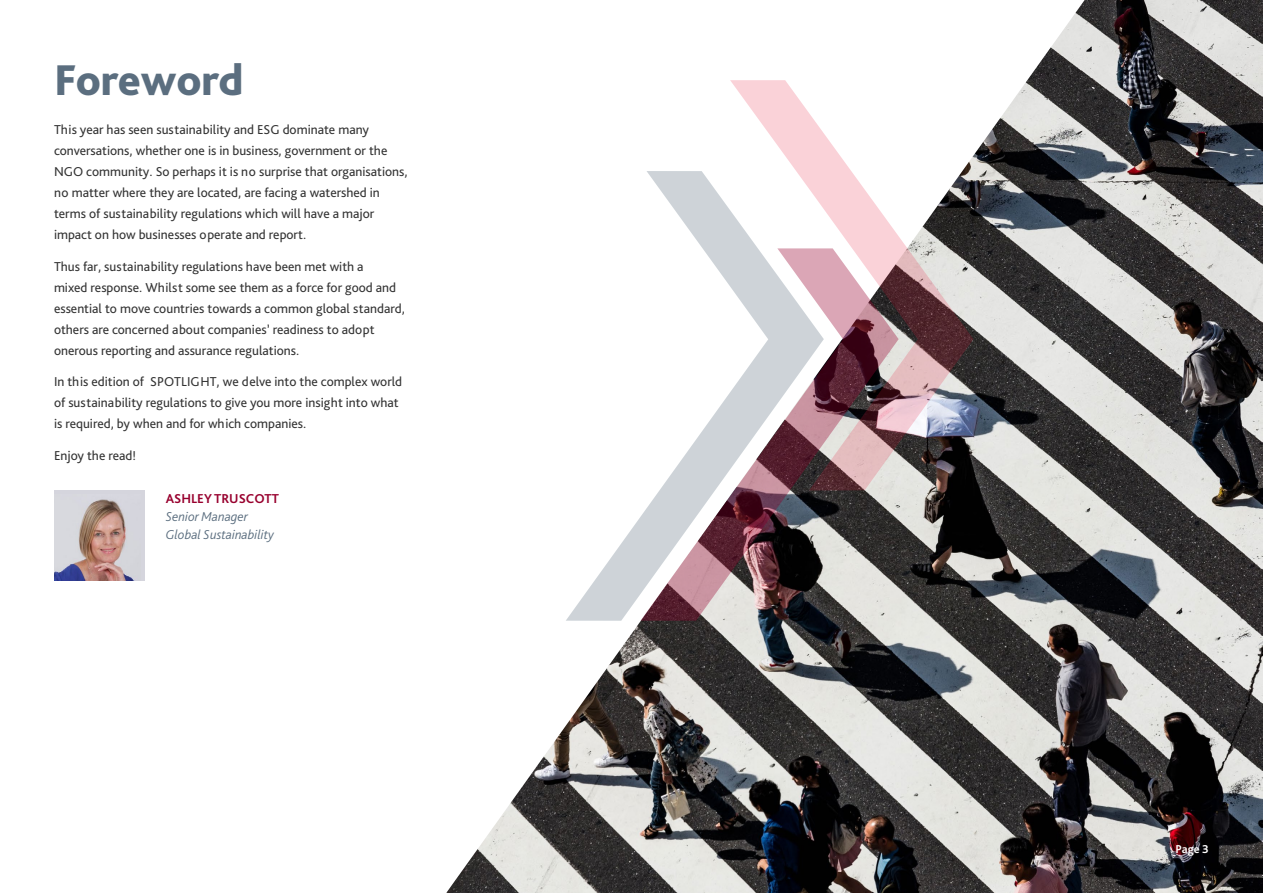
<style>
.page{position:relative;width:1263px;height:893px;background:#fff}
.page>*{position:absolute;margin:0;border:0;box-sizing:border-box;transform-origin:0 0}
.t1{font:800 45px "Bliss 2";color:#5b6e7f}
.t2{font:13.5px/21px "Bliss Pro";color:#333}
.t3{font:italic 300 13.5px/18px "Bliss 2";color:#5b6e7f}
.t4{font:700 13.5px "Bliss 2";color:#98002e}
.t5{font:700 12px "Bliss 2";color:#fff}
</style>
<div class="page">
<img style="left:446px;top:0;width:817px;height:893px">
<svg style="left:730px;top:80px;width:243px;height:410px"></svg>
<svg style="left:566px;top:171px;width:258px;height:450px"></svg>
<svg style="left:640px;top:248px;width:259px;height:373px"></svg>
<div style="left:54px;top:490px;width:90px;height:91px;background:#d5d5dd"></div>
<img style="left:54px;top:499px;width:81px;height:82px">
<h1 class="t1" style="left:54px;top:52px;width:191px">Foreword</h1>
<p class="t2" style="left:54px;top:119px;width:355px">This year has seen sustainability and ESG dominate many conversations, whether one is in business, government or the NGO community. So perhaps it is no surprise that organisations, no matter where they are located, are facing a watershed in terms of sustainability regulations which will have a major impact on how businesses operate and report.</p>
<p class="t2" style="left:54px;top:255px;width:352px">Thus far, sustainability regulations have been met with a<br>mixed response. Whilst some see them as a force for good and essential to move countries towards a common global standard, others are concerned about companies’ readiness to adopt onerous reporting and assurance regulations.</p>
<p class="t2" style="left:54px;top:371px;width:350px">In this edition of SPOTLIGHT, we delve into the complex world of sustainability regulations to give you more insight into what is required, by when and for which companies.</p>
<p class="t2" style="left:54px;top:444px;width:84px">Enjoy the read!</p>
<p class="t4" style="left:166px;top:490px;width:115px">ASHLEY TRUSCOTT</p>
<p class="t3" style="left:166px;top:507px;width:110px">Senior Manager<br>Global Sustainability</p>
<p class="t5" style="left:1175px;top:842px;width:35px">Page 3</p>
</div>
